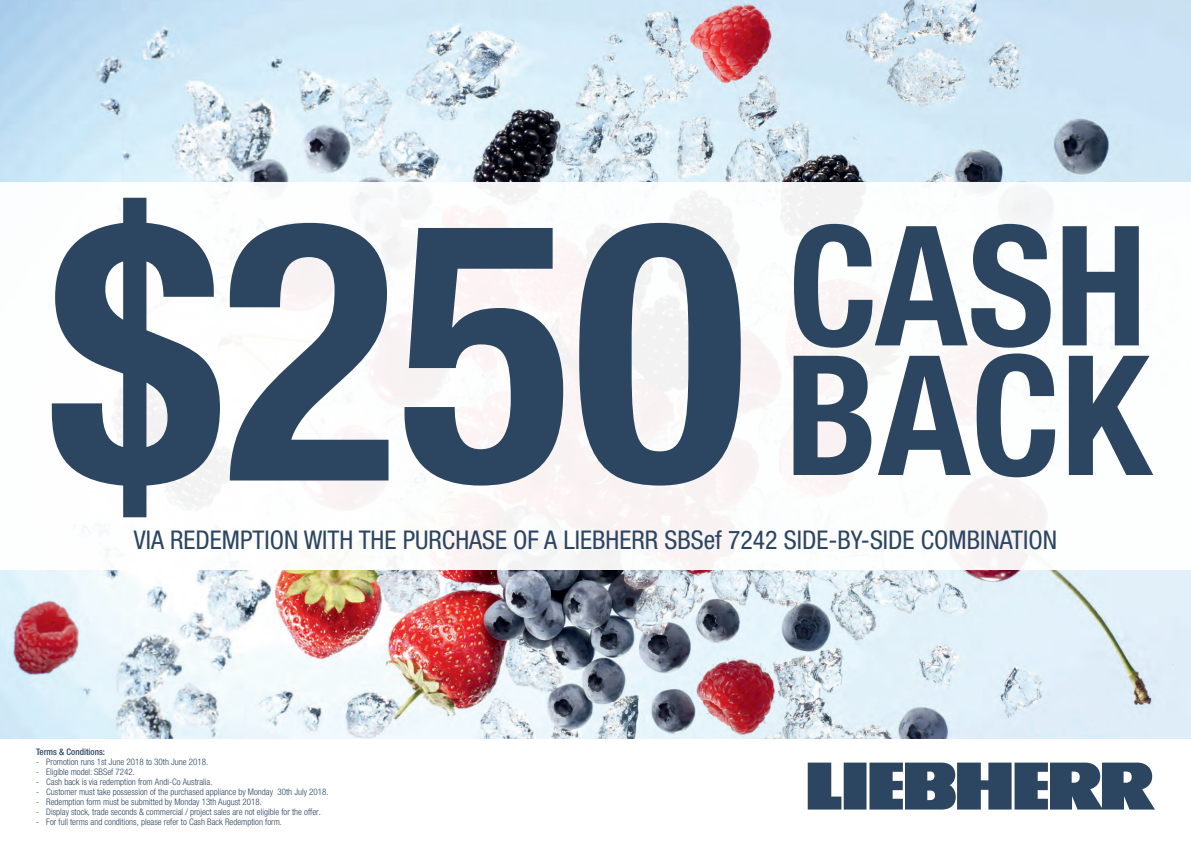
<style>
.page{position:relative;width:1191px;height:842px;background:#fff}
.page>*{position:absolute;margin:0;border:0;box-sizing:border-box;transform-origin:0 0}
.t1{font:700 condensed 363.8px "Helvetica Neue LT Std";color:#2c4560}
.t2{font:700 condensed 166.9px "Helvetica Neue LT Std";color:#2c4560}
.t3{font:condensed 25.8px "Helvetica Neue";color:#2c4560}
.t4{font:300 condensed 9px "Helvetica Neue LT Std";color:#2c4560}
.t5{font:500 condensed 9px "Helvetica Neue LT Std";color:#2c4560}
</style>
<div class="page">
<img style="left:0;top:0;width:1191px;height:738px">
<div style="left:0;top:182px;width:1191px;height:388px;background:#fff"></div>
<svg style="left:807px;top:763px;width:348px;height:46px;background:#4e637a"></svg>
<p class="t1" style="left:49px;top:131px;width:700px">$250</p>
<p class="t2" style="left:788px;top:185px;width:360px">CASH</p>
<p class="t2" style="left:785px;top:315px;width:366px">BACK</p>
<p class="t3" style="left:134px;top:524px;width:925px">VIA REDEMPTION WITH THE PURCHASE OF A LIEBHERR SBSef 7242 SIDE-BY-SIDE COMBINATION</p>
<p class="t5" style="left:36px;top:747px;width:71px">Terms &amp; Conditions:</p>
<p class="t4" style="left:36px;top:757px;width:174px">- Promotion runs 1st June 2018 to 30th June 2018.</p>
<p class="t4" style="left:36px;top:767px;width:100px">- Eligible model: SBSef 7242.</p>
<p class="t4" style="left:36px;top:777px;width:178px">- Cash back is via redemption from Andi-Co Australia.</p>
<p class="t4" style="left:36px;top:787px;width:294px">- Customer must take possession of the purchased appliance by Monday 30th July 2018.</p>
<p class="t4" style="left:36px;top:797px;width:227px">- Redemption form must be submitted by Monday 13th August 2018.</p>
<p class="t4" style="left:36px;top:807px;width:286px">- Display stock, trade seconds &amp; commercial / project sales are not eligible for the offer.</p>
<p class="t4" style="left:36px;top:817px;width:248px">- For full terms and conditions, please refer to Cash Back Redemption form.</p>
</div>
